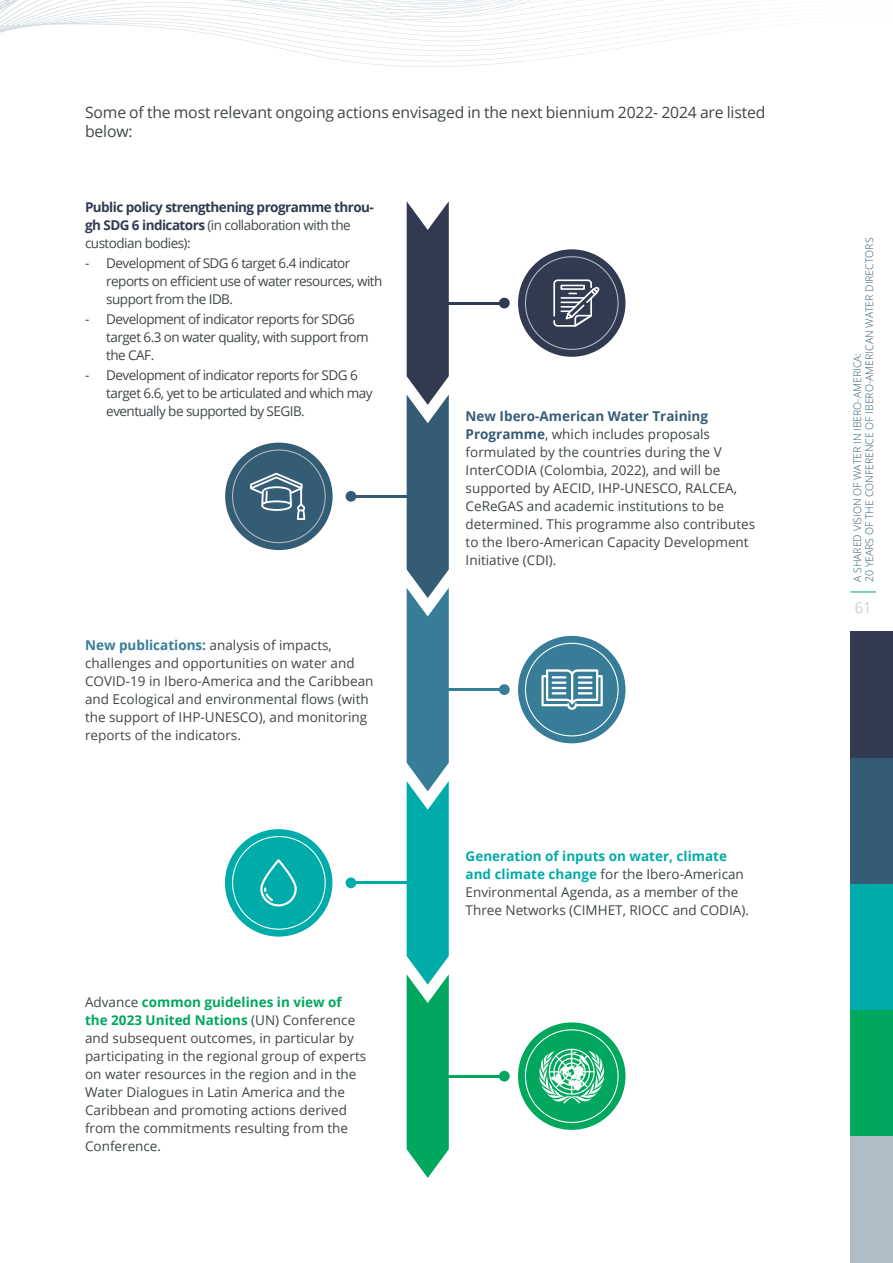
<style>
.page{position:relative;width:893px;height:1263px;background:#fff}
.page>*{position:absolute;margin:0;border:0;box-sizing:border-box;transform-origin:0 0}
.t1{font:15.75px/18.8px "Open Sans";letter-spacing:-.01em;color:#404649}
.t2{font:300 15px "Open Sans";color:#aebcc5}
.t3{font:13.5px/18px "Open Sans";color:#404649}
.t4{font:13.5px/18px "Open Sans";letter-spacing:-.04em;color:#404649}
.t5{font:700 13.5px/18px "Open Sans";letter-spacing:-.04em;color:#313a50}
.t6{font:300 10.5px/12px "Open Sans";color:#355c75}
.s1{font-weight:400;color:#404649}
.s2{font-weight:700;color:#377d97}
.s3{font-weight:700;color:#00a75d}
.s4{font-weight:700;color:#355c75}
.s5{font-weight:700;color:#00aca9}
</style>
<div class="page">
<svg style="left:0;top:0;width:741px;height:67px"></svg>
<div style="left:850px;top:631px;width:43px;height:632px;background:#313a50"></div>
<div style="left:850px;top:758px;width:43px;height:505px;background:#355c75"></div>
<div style="left:850px;top:884px;width:43px;height:379px;background:#00aca9"></div>
<div style="left:850px;top:1010px;width:43px;height:253px;background:#00a75d"></div>
<div style="left:850px;top:1137px;width:43px;height:126px;background:#aebcc5"></div>
<svg style="left:850px;top:592px;width:26px;height:1px"></svg>
<hr style="left:421px;top:1075px;width:82px;height:2px;background:#00a75d">
<div style="left:499px;top:1071px;width:11px;height:10px;background:#00a75d;border-radius:50%"></div>
<div style="left:518px;top:1022px;width:107px;height:108px;background:#00a75d;border-radius:50%"></div>
<svg style="left:525px;top:1029px;width:94px;height:94px"></svg>
<hr style="left:350px;top:495px;width:79px;height:2px;background:#355c75">
<div style="left:346px;top:491px;width:10px;height:11px;background:#355c75;border-radius:50%"></div>
<div style="left:225px;top:443px;width:108px;height:107px;background:#355c75;border-radius:50%"></div>
<svg style="left:232px;top:449px;width:94px;height:94px"></svg>
<hr style="left:421px;top:688px;width:82px;height:3px;background:#377d97">
<div style="left:499px;top:684px;width:11px;height:11px;background:#377d97;border-radius:50%"></div>
<div style="left:518px;top:636px;width:107px;height:107px;background:#377d97;border-radius:50%"></div>
<svg style="left:525px;top:643px;width:94px;height:93px"></svg>
<hr style="left:447px;top:302px;width:57px;height:2px;background:#313a50">
<div style="left:518px;top:249px;width:107px;height:108px;background:#313a50;border-radius:50%"></div>
<div style="left:499px;top:298px;width:11px;height:10px;background:#313a50;border-radius:50%"></div>
<svg style="left:525px;top:256px;width:94px;height:94px"></svg>
<svg style="left:407px;top:201px;width:42px;height:977px;background:#368887"></svg>
<div style="left:225px;top:829px;width:107px;height:107px;background:#00aca9;border-radius:50%"></div>
<hr style="left:348px;top:882px;width:81px;height:2px;background:#00aca9">
<div style="left:346px;top:877px;width:10px;height:11px;background:#00aca9;border-radius:50%"></div>
<svg style="left:232px;top:836px;width:94px;height:94px"></svg>
<p class="t1" style="left:85px;top:103px;width:682px">Some of the most relevant ongoing actions envisaged in the next biennium 2022- 2024 are listed below:</p>
<p class="t5" style="left:85px;top:197px;width:290px">Public policy strengthening programme throu&shy;gh SDG 6 indicators <span class="s1">(in collaboration with the custodian bodies):</span></p>
<p class="t4" style="left:106px;top:253px;width:278px;text-indent:-21px">- Development of SDG 6 target 6.4 indicator reports on efficient use of water resources, with support from the IDB.</p>
<p class="t4" style="left:106px;top:310px;width:264px;text-indent:-21px">- Development of indicator reports for SDG6 target 6.3 on water quality, with support from the CAF.</p>
<p class="t4" style="left:106px;top:366px;width:268px;text-indent:-21px">- Development of indicator reports for SDG 6 target 6.6, yet to be articulated and which may eventually be supported by SEGIB.</p>
<p class="t3" style="left:85px;top:635px;width:290px"><span class="s2">New publications:</span> analysis of impacts, challenges and opportunities on water and COVID-19 in Ibero-America and the Caribbean and Ecological and environmental flows (with the support of IHP-UNESCO), and monitoring reports of the indicators.</p>
<p class="t3" style="left:85px;top:992px;width:283px">Advance <span class="s3">common guidelines in view of the 2023 United Nations</span> (UN) Conference and subsequent outcomes, in particular by participating in the regional group of experts on water resources in the region and in the Water Dialogues in Latin America and the Caribbean and promoting actions derived from the commitments resulting from the Conference.</p>
<p class="t3" style="left:466px;top:406px;width:291px"><span class="s4">New Ibero-American Water Training Programme</span>, which includes proposals formulated by the countries during the V InterCODIA (Colombia, 2022), and will be supported by AECID, IHP-UNESCO, RALCEA, CeReGAS and academic institutions to be determined. This programme also contributes to the Ibero-American Capacity Development Initiative (CDI).</p>
<p class="t3" style="left:466px;top:847px;width:285px"><span class="s5">Generation of inputs on water, climate and climate change</span> for the Ibero-American Environmental Agenda, as a member of the Three Networks (CIMHET, RIOCC and CODIA).</p>
<p class="t6" style="left:851px;top:582px;width:346px;rotate:-90deg">A SHARED VISION OF WATER IN IBERO-AMERICA:<br>20 YEARS OF THE CONFERENCE OF IBERO-AMERICAN WATER DIRECTORS</p>
<p class="t2" style="left:855px;top:597px;width:19px">61</p>
</div>
